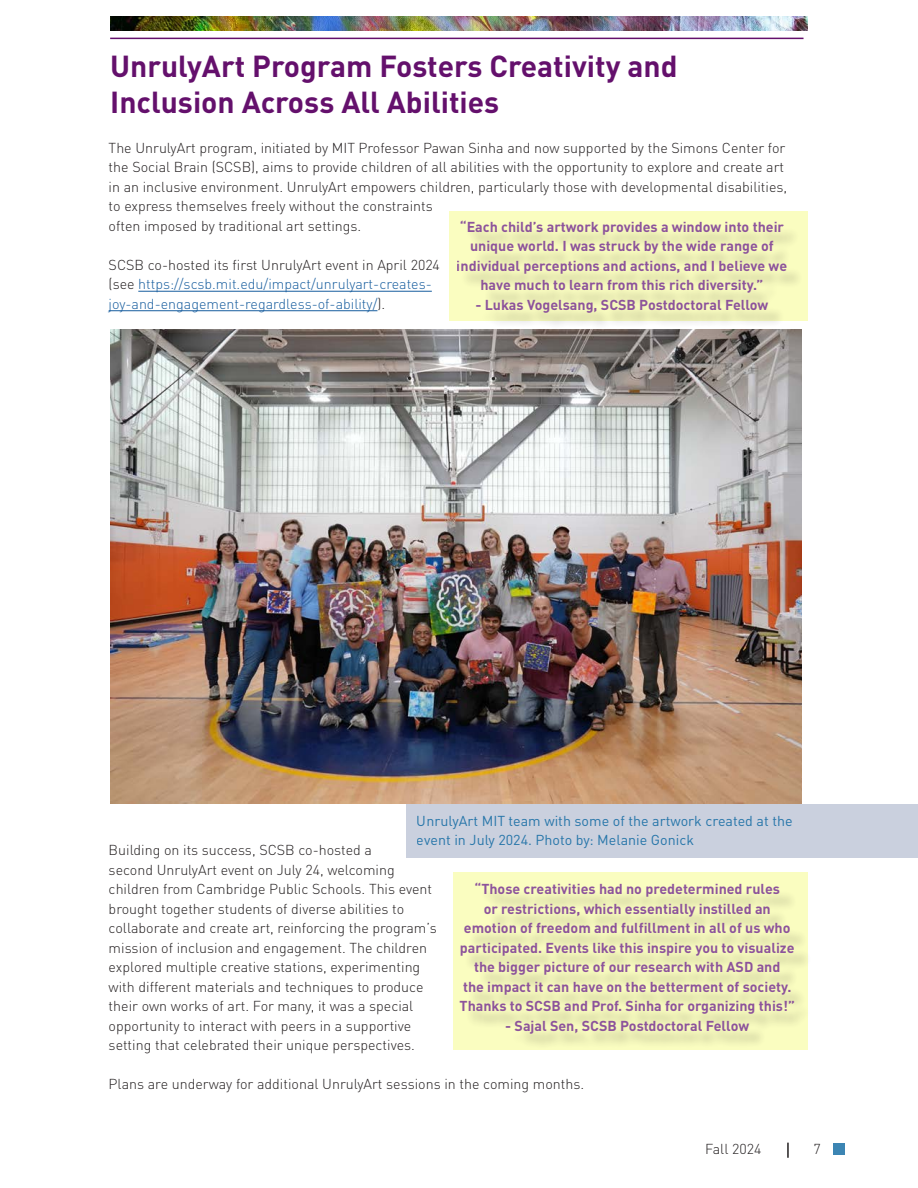
<style>
.page{position:relative;width:918px;height:1188px;background:#fff}
.page>*{position:absolute;margin:0;border:0;box-sizing:border-box;transform-origin:0 0}
.Page_title{font:700 30px/36px "DIN Pro";color:#64106c}
.Text{font:300 14.25px/19.5px "DIN Pro";color:#231f20}
.t1{font:700 14.25px/19.5px "DIN Pro";color:#7b3896;text-align:center}
.Text-2{font:300 14.25px/19.5px "DIN Pro";color:#175d9e}
.t2{font:14.25px/19.5px "DIN Pro";color:#0c67a1}
.s1{color:#231f20}
</style>
<div class="page">
<div style="left:833px;top:1143px;width:12px;height:12px;background:#3c85b3"></div>
<svg style="left:787px;top:1143px;width:2px;height:15px"></svg>
<img style="left:110px;top:16px;width:698px;height:14px">
<hr style="left:0;top:492px;width:1px;height:64px;background:#9fabc4">
<div style="left:449px;top:212px;width:359px;height:109px;background:#fafdc0"></div>
<div style="left:454px;top:872px;width:354px;height:178px;background:#fafdc0"></div>
<hr style="left:110px;top:38px;width:694px;height:1px;background:#64106c">
<hr style="left:138px;top:291px;width:294px;height:1px;background:#175d9e">
<hr style="left:109px;top:310px;width:268px;height:1px;background:#175d9e">
<div style="left:460px;top:223px;width:344px;height:108px;background:#231f20;opacity:.3"></div>
<img style="left:110px;top:329px;width:691px;height:474px">
<div style="left:406px;top:804px;width:512px;height:54px;background:#cad0de"></div>
<div style="left:463px;top:886px;width:349px;height:166px;background:#231f20;opacity:.3"></div>
<p class="Page_title" style="left:110px;top:46px;width:569px">UnrulyArt Program Fosters Creativity and<br>Inclusion Across All Abilities</p>
<p class="Text" style="left:109px;top:137px;width:680px">The UnrulyArt program, initiated by MIT Professor Pawan Sinha and now supported by the Simons Center for the Social Brain (SCSB), aims to provide children of all abilities with the opportunity to explore and create art in an inclusive environment. UnrulyArt empowers children, particularly those with developmental disabilities, to express themselves freely without the constraints<br>often imposed by traditional art settings.</p>
<p class="Text-2" style="left:109px;top:254px;width:333px"><span class="s1">SCSB co-hosted its first UnrulyArt event in April 2024 (see</span> https://scsb.mit.edu/impact/unrulyart-creates&shy;joy-and-engagement-regardless-of-ability/<span class="s1">).</span></p>
<p class="t1" style="left:457px;top:216px;width:332px">“Each child’s artwork provides a window into their unique world. I was struck by the wide range of individual perceptions and actions, and I believe we have much to learn from this rich diversity.”</p>
<p class="t1" style="left:475px;top:294px;width:295px">- Lukas Vogelsang, SCSB Postdoctoral Fellow</p>
<p class="t2" style="left:417px;top:810px;width:377px">UnrulyArt MIT team with some of the artwork created at the event in July 2024. Photo by: Melanie Gonick</p>
<p class="Text" style="left:109px;top:840px;width:330px">Building on its success, SCSB co-hosted a<br>second UnrulyArt event on July 24, welcoming children from Cambridge Public Schools. This event brought together students of diverse abilities to collaborate and create art, reinforcing the program’s mission of inclusion and engagement. The children explored multiple creative stations, experimenting with different materials and techniques to produce their own works of art. For many, it was a special opportunity to interact with peers in a supportive setting that celebrated their unique perspectives.</p>
<p class="Text" style="left:109px;top:1074px;width:477px">Plans are underway for additional UnrulyArt sessions in the coming months.</p>
<p class="t1" style="left:460px;top:879px;width:337px">“Those creativities had no predetermined rules<br>or restrictions, which essentially instilled an emotion of freedom and fulfillment in all of us who participated. Events like this inspire you to visualize the bigger picture of our research with ASD and<br>the impact it can have on the betterment of society.<br>Thanks to SCSB and Prof. Sinha for organizing this!”</p>
<p class="t1" style="left:505px;top:1015px;width:246px">- Sajal Sen, SCSB Postdoctoral Fellow</p>
<p class="Text" style="left:705px;top:1138px;width:58px">Fall 2024</p>
<p class="Text" style="left:813px;top:1138px;width:9px">7</p>
</div>
